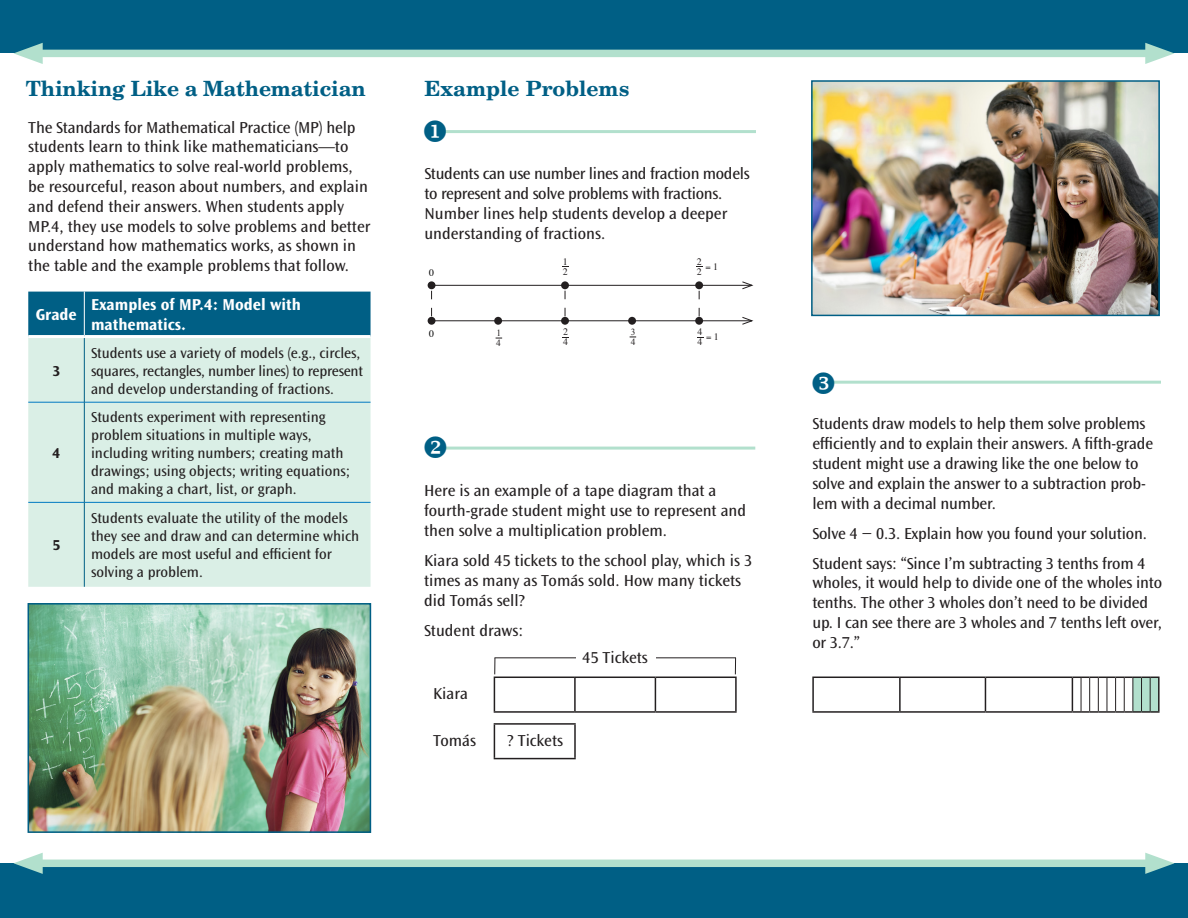
<style>
.page{position:relative;width:1188px;height:918px;background:#fff}
.page>*{position:absolute;margin:0;border:0;box-sizing:border-box;transform-origin:0 0}
.t1{font:700 21px "New Century Schlbk";letter-spacing:-.01em;color:#005f85}
.t2{font:16.5px/19.8px "Ocean Sans MT Pro";letter-spacing:-.01em;color:#231f20}
.Body{font:700 16.5px/19.5px "Ocean Sans MT Pro";color:#fff}
.Body-2{font:15px/18px "Ocean Sans MT Pro";color:#231f20}
.Body-3{font:700 15px "Ocean Sans MT Pro";color:#231f20}
.t3{font:9.9px/10.2px "Times";color:#231f20}
.t4{font:9.9px "Times";color:#000}
.t5{font:9.45px/9.3px "Times New Roman";color:#231f20}
.t6{font:9.3px/10.1px "Times New Roman";color:#231f20}
</style>
<div class="page">
<div style="left:0;top:863px;width:1188px;height:55px;background:#005f85"></div>
<div style="left:0;top:0;width:1188px;height:53px;background:#005f85"></div>
<div style="left:30px;top:50px;width:1128px;height:7px;background:#b2e0cd"></div>
<svg style="left:14px;top:43px;width:29px;height:21px"></svg>
<svg style="left:1145px;top:43px;width:29px;height:21px"></svg>
<div style="left:28px;top:292px;width:343px;height:43px;background:#005f85"></div>
<div style="left:28px;top:338px;width:343px;height:249px;background:#daefe6"></div>
<hr style="left:84px;top:292px;width:1px;height:43px;background:#fff">
<hr style="left:28px;top:402px;width:56px;height:1px;background:#0079c2">
<hr style="left:85px;top:402px;width:286px;height:1px;background:#0079c2">
<hr style="left:28px;top:502px;width:56px;height:1px;background:#0079c2">
<hr style="left:85px;top:502px;width:286px;height:1px;background:#0079c2">
<hr style="left:84px;top:338px;width:1px;height:64px;background:#005f85">
<hr style="left:84px;top:402px;width:1px;height:100px;background:#005f85">
<hr style="left:84px;top:502px;width:1px;height:85px;background:#005f85">
<div style="left:30px;top:860px;width:1128px;height:7px;background:#b2e0cd"></div>
<svg style="left:14px;top:853px;width:29px;height:21px"></svg>
<svg style="left:1145px;top:853px;width:29px;height:21px"></svg>
<hr style="left:441px;top:130px;width:315px;height:3px;background:#b2e0cd">
<hr style="left:443px;top:447px;width:312px;height:3px;background:#b2e0cd">
<hr style="left:827px;top:381px;width:334px;height:3px;background:#b2e0cd">
<hr style="left:430px;top:320px;width:322px;height:1px;background:#231f20">
<svg style="left:741px;top:317px;width:13px;height:8px"></svg>
<div style="left:695px;top:317px;width:8px;height:8px;background:#231f20;border-radius:50%"></div>
<div style="left:628px;top:317px;width:8px;height:8px;background:#231f20;border-radius:50%"></div>
<div style="left:428px;top:317px;width:8px;height:8px;background:#231f20;border-radius:50%"></div>
<div style="left:494px;top:317px;width:8px;height:8px;background:#231f20;border-radius:50%"></div>
<div style="left:561px;top:317px;width:8px;height:8px;background:#231f20;border-radius:50%"></div>
<svg style="left:431px;top:291px;width:1px;height:25px"></svg>
<svg style="left:565px;top:291px;width:1px;height:25px"></svg>
<svg style="left:699px;top:291px;width:1px;height:25px"></svg>
<hr style="left:430px;top:285px;width:322px;height:1px;background:#231f20">
<svg style="left:741px;top:281px;width:13px;height:9px"></svg>
<div style="left:695px;top:281px;width:8px;height:8px;background:#231f20;border-radius:50%"></div>
<div style="left:428px;top:281px;width:8px;height:8px;background:#231f20;border-radius:50%"></div>
<div style="left:561px;top:281px;width:8px;height:8px;background:#231f20;border-radius:50%"></div>
<hr style="left:812px;top:677px;width:88px;height:1px;background:#231f20">
<hr style="left:812px;top:678px;width:2px;height:33px;background:#231f20">
<hr style="left:900px;top:677px;width:85px;height:1px;background:#231f20">
<hr style="left:985px;top:677px;width:87px;height:1px;background:#231f20">
<hr style="left:812px;top:711px;width:88px;height:2px;background:#231f20">
<hr style="left:900px;top:711px;width:85px;height:2px;background:#231f20">
<hr style="left:985px;top:711px;width:87px;height:2px;background:#231f20">
<svg style="left:1072px;top:677px;width:88px;height:36px"></svg>
<hr style="left:899px;top:678px;width:2px;height:33px;background:#231f20">
<hr style="left:985px;top:678px;width:1px;height:33px;background:#231f20">
<hr style="left:1072px;top:678px;width:1px;height:33px;background:#231f20">
<hr style="left:494px;top:677px;width:81px;height:1px;background:#231f20">
<hr style="left:494px;top:678px;width:1px;height:33px;background:#231f20">
<hr style="left:575px;top:677px;width:80px;height:1px;background:#231f20">
<hr style="left:655px;top:677px;width:82px;height:1px;background:#231f20">
<hr style="left:494px;top:711px;width:81px;height:2px;background:#231f20">
<hr style="left:575px;top:711px;width:80px;height:2px;background:#231f20">
<hr style="left:655px;top:711px;width:82px;height:2px;background:#231f20">
<hr style="left:574px;top:678px;width:2px;height:33px;background:#231f20">
<hr style="left:655px;top:678px;width:1px;height:33px;background:#231f20">
<hr style="left:735px;top:678px;width:2px;height:33px;background:#231f20">
<hr style="left:494px;top:723px;width:82px;height:2px;background:#231f20">
<hr style="left:494px;top:725px;width:1px;height:33px;background:#231f20">
<hr style="left:494px;top:758px;width:82px;height:1px;background:#231f20">
<hr style="left:574px;top:725px;width:2px;height:33px;background:#231f20">
<svg style="left:494px;top:658px;width:1px;height:16px"></svg>
<svg style="left:735px;top:658px;width:1px;height:16px"></svg>
<hr style="left:495px;top:657px;width:241px;height:1px;background:#231f20">
<div style="left:576px;top:656px;width:79px;height:5px;background:#fff"></div>
<img style="left:814px;top:83px;width:343px;height:230px">
<div style="left:811px;top:80px;width:349px;height:236px;border:2px solid #005f85"></div>
<img style="left:31px;top:606px;width:337px;height:224px">
<div style="left:28px;top:603px;width:343px;height:230px;border:2px solid #005f85"></div>
<svg style="left:826px;top:380px;width:8px;height:4px"></svg>
<p class="t1" style="left:26px;top:76px;width:341px">Thinking Like a Mathematician</p>
<p class="t2" style="left:28px;top:117px;width:344px">The Standards for Mathematical Practice (MP) help students learn to think like mathematicians—to apply mathematics to solve real-world problems, be resourceful, reason about numbers, and explain and defend their answers. When students apply MP.4, they use models to solve problems and better understand how mathematics works, as shown in the table and the example problems that follow.</p>
<p class="Body" style="left:36px;top:305px;width:43px">Grade</p>
<p class="Body" style="left:91px;top:295px;width:211px">Examples of MP.4: Model with mathematics.</p>
<p class="Body-3" style="left:52px;top:361px;width:9px">3</p>
<p class="Body-2" style="left:91px;top:344px;width:274px">Students use a variety of models (e.g., circles, squares, rectangles, number lines) to represent and develop understanding of fractions.</p>
<p class="Body-3" style="left:52px;top:444px;width:9px">4</p>
<p class="Body-3" style="left:52px;top:536px;width:9px">5</p>
<p class="Body-2" style="left:91px;top:408px;width:261px">Students experiment with representing problem situations in multiple ways, including writing numbers; creating math drawings; using objects; writing equations; and making a chart, list, or graph.</p>
<p class="Body-2" style="left:91px;top:509px;width:270px">Students evaluate the utility of the models they see and draw and can determine which models are most useful and efficient for solving a problem.</p>
<p class="t1" style="left:424px;top:76px;width:206px">Example Problems</p>
<p class="t2" style="left:424px;top:164px;width:327px">Students can use number lines and fraction models to represent and solve problems with fractions.<br>Number lines help students develop a deeper understanding of fractions.</p>
<p class="t3" style="left:563px;top:255px;width:6px">1</p>
<p class="t4" style="left:429px;top:263px;width:6px">0</p>
<p class="t3" style="left:563px;top:266px;width:6px">2</p>
<p class="t3" style="left:697px;top:256px;width:6px">2<br>2</p>
<p class="t3" style="left:713px;top:260px;width:6px">1</p>
<p class="t5" style="left:496px;top:328px;width:6px">1<br>4</p>
<p class="t3" style="left:563px;top:326px;width:6px">2<br>4</p>
<p class="t6" style="left:631px;top:327px;width:6px">3<br>4</p>
<p class="t3" style="left:698px;top:326px;width:6px">4<br>4</p>
<p class="t4" style="left:429px;top:324px;width:6px">0</p>
<p class="t3" style="left:714px;top:330px;width:6px">1</p>
<p class="t2" style="left:424px;top:481px;width:324px">Here is an example of a tape diagram that a fourth-grade student might use to represent and then solve a multiplication problem.</p>
<p class="t2" style="left:424px;top:550px;width:330px">Kiara sold 45 tickets to the school play, which is 3 times as many as Tomás sold. How many tickets did Tomás sell?</p>
<p class="t2" style="left:424px;top:620px;width:101px">Student draws:</p>
<p class="t2" style="left:433px;top:684px;width:36px">Kiara</p>
<p class="t2" style="left:433px;top:731px;width:44px">Tomás</p>
<p class="t2" style="left:508px;top:730px;width:57px">? Tickets</p>
<p class="t2" style="left:582px;top:648px;width:67px">45 Tickets</p>
<p class="t2" style="left:812px;top:414px;width:342px">Students draw models to help them solve problems efficiently and to explain their answers. A fifth-grade student might use a drawing like the one below to solve and explain the answer to a subtraction prob&shy;lem with a decimal number.</p>
<p class="t2" style="left:812px;top:523px;width:336px">Solve 4 − 0.3. Explain how you found your solution.</p>
<p class="t2" style="left:812px;top:553px;width:351px">Student says: “Since I’m subtracting 3 tenths from 4 wholes, it would help to divide one of the wholes into tenths. The other 3 wholes don’t need to be divided up. I can see there are 3 wholes and 7 tenths left over, or 3.7.”</p>
</div>
